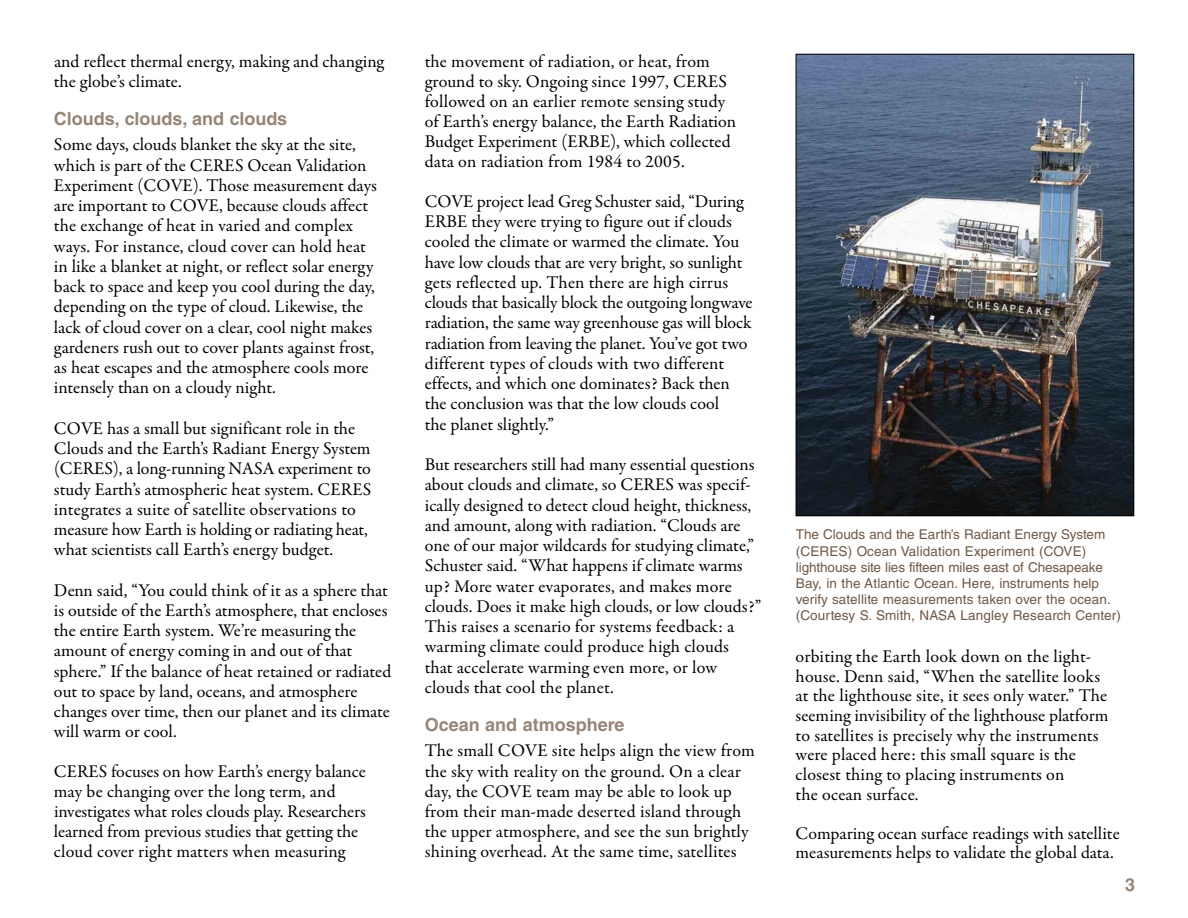
<style>
.page{position:relative;width:1188px;height:918px;background:#fff}
.page>*{position:absolute;margin:0;border:0;box-sizing:border-box;transform-origin:0 0}
.t1{font:18px/20.2px "Garamond Premr Pro";color:#000}
.t2{font:700 18px "Helvetica LT Std";color:#978575}
.t3{font:13.5px/16.2px "Helvetica LT Std";color:#715843}
</style>
<div class="page">
<img style="left:798px;top:56px;width:334px;height:458px">
<div style="left:796px;top:54px;width:338px;height:462px;border:1px solid #000"></div>
<p class="t1" style="left:54px;top:53px;width:332px">and reflect thermal energy, making and changing the globe’s climate.</p>
<p class="t2" style="left:54px;top:112px;width:235px">Clouds, clouds, and clouds</p>
<p class="t1" style="left:54px;top:136px;width:324px">Some days, clouds blanket the sky at the site, which is part of the CERES Ocean Validation Experiment (COVE). Those measurement days are important to COVE, because clouds affect the exchange of heat in varied and complex ways. For instance, cloud cover can hold heat in like a blanket at night, or reflect solar energy back to space and keep you cool during the day, depending on the type of cloud. Likewise, the lack of cloud cover on a clear, cool night makes gardeners rush out to cover plants against frost, as heat escapes and the atmosphere cools more intensely than on a cloudy night.</p>
<p class="t1" style="left:54px;top:420px;width:319px">COVE has a small but significant role in the Clouds and the Earth’s Radiant Energy System (CERES), a long-running NASA experiment to study Earth’s atmospheric heat system. CERES integrates a suite of satellite observations to measure how Earth is holding or radiating heat, what scientists call Earth’s energy budget.</p>
<p class="t1" style="left:54px;top:581px;width:339px">Denn said, “You could think of it as a sphere that is outside of the Earth’s atmosphere, that encloses the entire Earth system. We’re measuring the amount of energy coming in and out of that sphere.” If the balance of heat retained or radiated out to space by land, oceans, and atmosphere changes over time, then our planet and its climate will warm or cool.</p>
<p class="t1" style="left:54px;top:763px;width:313px">CERES focuses on how Earth’s energy balance may be changing over the long term, and investigates what roles clouds play. Researchers learned from previous studies that getting the cloud cover right matters when measuring</p>
<p class="t1" style="left:425px;top:53px;width:313px">the movement of radiation, or heat, from ground to sky. Ongoing since 1997, CERES followed on an earlier remote sensing study of Earth’s energy balance, the Earth Radiation Budget Experiment (ERBE), which collected data on radiation from 1984 to 2005.</p>
<p class="t1" style="left:425px;top:193px;width:329px">COVE project lead Greg Schuster said, “During ERBE they were trying to figure out if clouds cooled the climate or warmed the climate. You have low clouds that are very bright, so sunlight gets reflected up. Then there are high cirrus clouds that basically block the outgoing longwave radiation, the same way greenhouse gas will block radiation from leaving the planet. You’ve got two different types of clouds with two different effects, and which one dominates? Back then the conclusion was that the low clouds cool<br>the planet slightly.”</p>
<p class="t1" style="left:425px;top:456px;width:338px">But researchers still had many essential questions about clouds and climate, so CERES was specif&shy;ically designed to detect cloud height, thickness, and amount, along with radiation. “Clouds are one of our major wildcards for studying climate,” Schuster said. “What happens if climate warms up? More water evaporates, and makes more clouds. Does it make high clouds, or low clouds?” This raises a scenario for systems feedback: a warming climate could produce high clouds that accelerate warming even more, or low clouds that cool the planet.</p>
<p class="t2" style="left:425px;top:718px;width:201px">Ocean and atmosphere</p>
<p class="t1" style="left:425px;top:742px;width:332px">The small COVE site helps align the view from the sky with reality on the ground. On a clear day, the COVE team may be able to look up from their man-made deserted island through the upper atmosphere, and see the sun brightly shining overhead. At the same time, satellites</p>
<p class="t3" style="left:796px;top:528px;width:327px">The Clouds and the Earth’s Radiant Energy System (CERES) Ocean Validation Experiment (COVE) lighthouse site lies fifteen miles east of Chesapeake Bay, in the Atlantic Ocean. Here, instruments help verify satellite measurements taken over the ocean. (Courtesy S. Smith, NASA Langley Research Center)</p>
<p class="t1" style="left:796px;top:648px;width:314px;line-height:19.6px">orbiting the Earth look down on the light&shy;house. Denn said, “When the satellite looks at the lighthouse site, it sees only water.” The seeming invisibility of the lighthouse platform to satellites is precisely why the instruments were placed here: this small square is the closest thing to placing instruments on<br>the ocean surface.</p>
<p class="t1" style="left:796px;top:825px;width:326px;line-height:19.5px">Comparing ocean surface readings with satellite measurements helps to validate the global data.</p>
<p class="t2" style="left:1125px;top:878px;width:12px">3</p>
</div>
